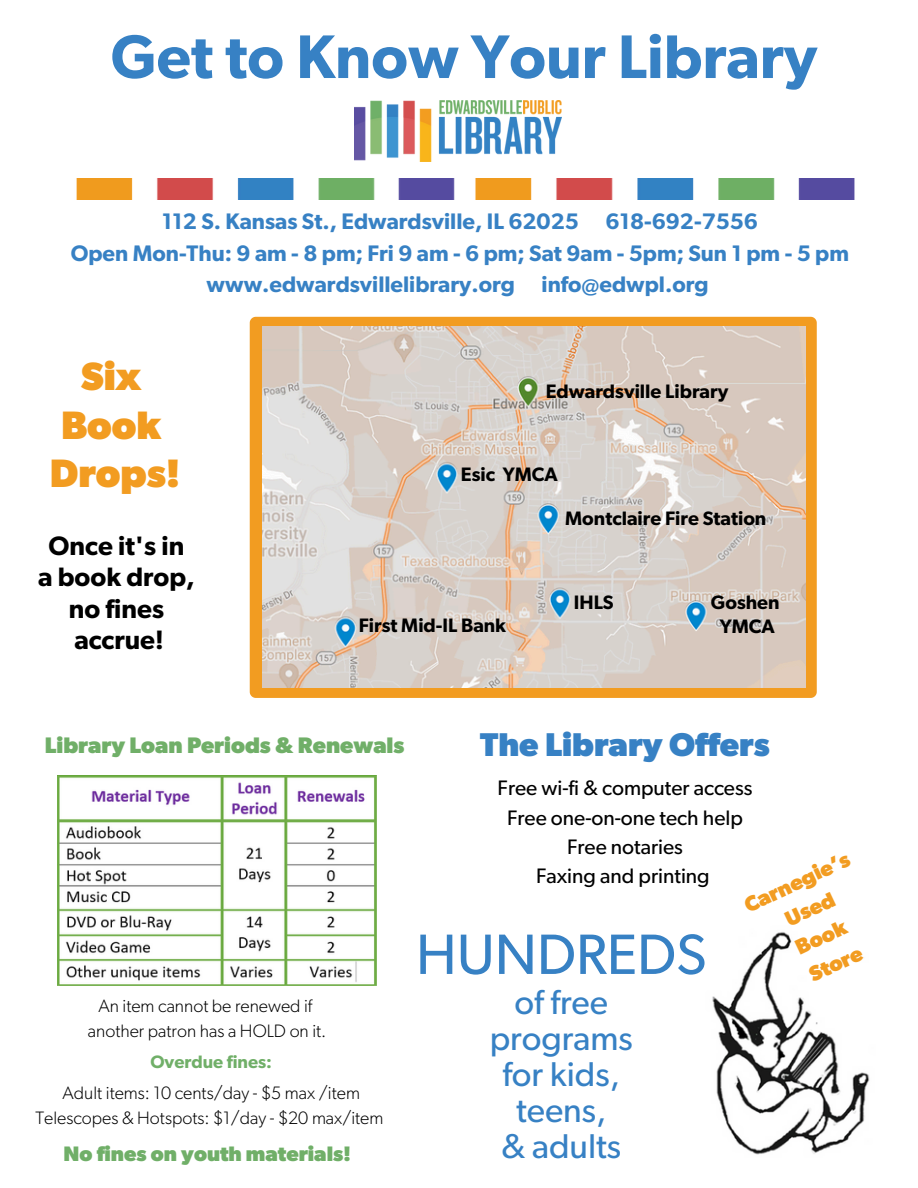
<style>
.page{position:relative;width:918px;height:1188px;background:#fff}
.page>*{position:absolute;margin:0;border:0;box-sizing:border-box;transform-origin:0 0}
.t1{font:600 61.65px "Gibson";color:#3781c4}
.t2{font:57px "Gibson";color:#3781c4}
.t3{font:700 39.75px/48.3px "Gibson";color:#f29c21;text-align:center}
.t4{font:34.5px/36px "Gibson";color:#3781c4;text-align:center}
.t5{font:700 33px "Gibson";color:#3781c4}
.t6{font:600 26.7px/31.5px "Gibson";color:#000;text-align:center}
.t7{font:600 22.5px/31.5px "Gibson";color:#3781c4;text-align:center}
.t8{font:700 22.5px "Gibson";color:#70af68}
.t9{font:700 21.45px/30.2px "Gibson";color:#f29c21;text-align:center}
.t10{font:21px "Gibson";color:#000}
.t11{font:700 21px "Gibson";color:#70af68}
.t12{font:600 19.5px "Gibson";color:#000}
.t13{font:300 18px/24.8px "Gibson";color:#000;text-align:center}
.t14{font:600 18px "Gibson";color:#70af68}
</style>
<div class="page">
<img style="left:76px;top:179px;width:779px;height:20px">
<img style="left:355px;top:100px;width:207px;height:61px">
<img style="left:58px;top:775px;width:318px;height:211px">
<img style="left:712px;top:932px;width:158px;height:223px">
<svg style="left:250px;top:317px;width:567px;height:381px;background:#f19e27"></svg>
<img style="left:262px;top:327px;width:544px;height:361px">
<p class="t1" style="left:111px;top:29px;width:708px">Get to Know Your Library</p>
<p class="t7" style="left:71px;top:207px;width:780px">112 S. Kansas St., Edwardsville, IL 62025 618-692-7556<br>Open Mon-Thu: 9 am - 8 pm; Fri 9 am - 6 pm; Sat 9am - 5pm; Sun 1 pm - 5 pm www.edwardsvillelibrary.org info@edwpl.org</p>
<p class="t3" style="left:50px;top:354px;width:132px">Six<br>Book<br>Drops!</p>
<h1 class="t6" style="left:38px;top:531px;width:158px">Once it's in a book drop, no fines accrue!</h1>
<h2 class="t12" style="left:546px;top:382px;width:184px">Edwardsville Library</h2>
<p class="t12" style="left:461px;top:465px;width:99px">Esic YMCA</p>
<h6 class="t12" style="left:565px;top:509px;width:203px">Montclaire Fire Station</h6>
<p class="t12" style="left:359px;top:617px;width:149px">First Mid-IL Bank</p>
<p class="t12" style="left:574px;top:594px;width:41px">IHLS</p>
<p class="t12" style="left:711px;top:593px;width:70px">Goshen</p>
<p class="t12" style="left:720px;top:618px;width:57px">YMCA</p>
<p class="t8" style="left:45px;top:735px;width:361px">Library Loan Periods &amp; Renewals</p>
<h6 class="t13" style="left:98px;top:994px;width:215px">An item cannot be renewed if</h6>
<h3 class="t13" style="left:88px;top:1019px;width:240px">another patron has a HOLD on it.</h3>
<h5 class="t14" style="left:150px;top:1054px;width:123px">Overdue fines:</h5>
<p class="t13" style="left:35px;top:1081px;width:349px">Adult items: 10 cents/day - $5 max /item<br>Telescopes &amp; Hotspots: $1/day - $20 max/item</p>
<p class="t11" style="left:64px;top:1145px;width:289px">No fines on youth materials!</p>
<p class="t5" style="left:480px;top:730px;width:291px">The Library Offers</p>
<p class="t10" style="left:498px;top:779px;width:256px">Free wi-fi &amp; computer access</p>
<p class="t10" style="left:507px;top:808px;width:237px">Free one-on-one tech help</p>
<p class="t10" style="left:567px;top:837px;width:117px">Free notaries</p>
<p class="t10" style="left:536px;top:866px;width:175px">Faxing and printing</p>
<h6 class="t9" style="left:740px;top:893px;width:116px;rotate:-25deg">Carnegie’s<br>Used<br>Book</h6>
<h4 class="t2" style="left:416px;top:928px;width:292px">HUNDREDS</h4>
<h6 class="t9" style="left:804px;top:963px;width:58px;rotate:-25deg">Store</h6>
<h4 class="t4" style="left:490px;top:986px;width:145px">of free programs for kids, teens,<br>&amp; adults</h4>
</div>
